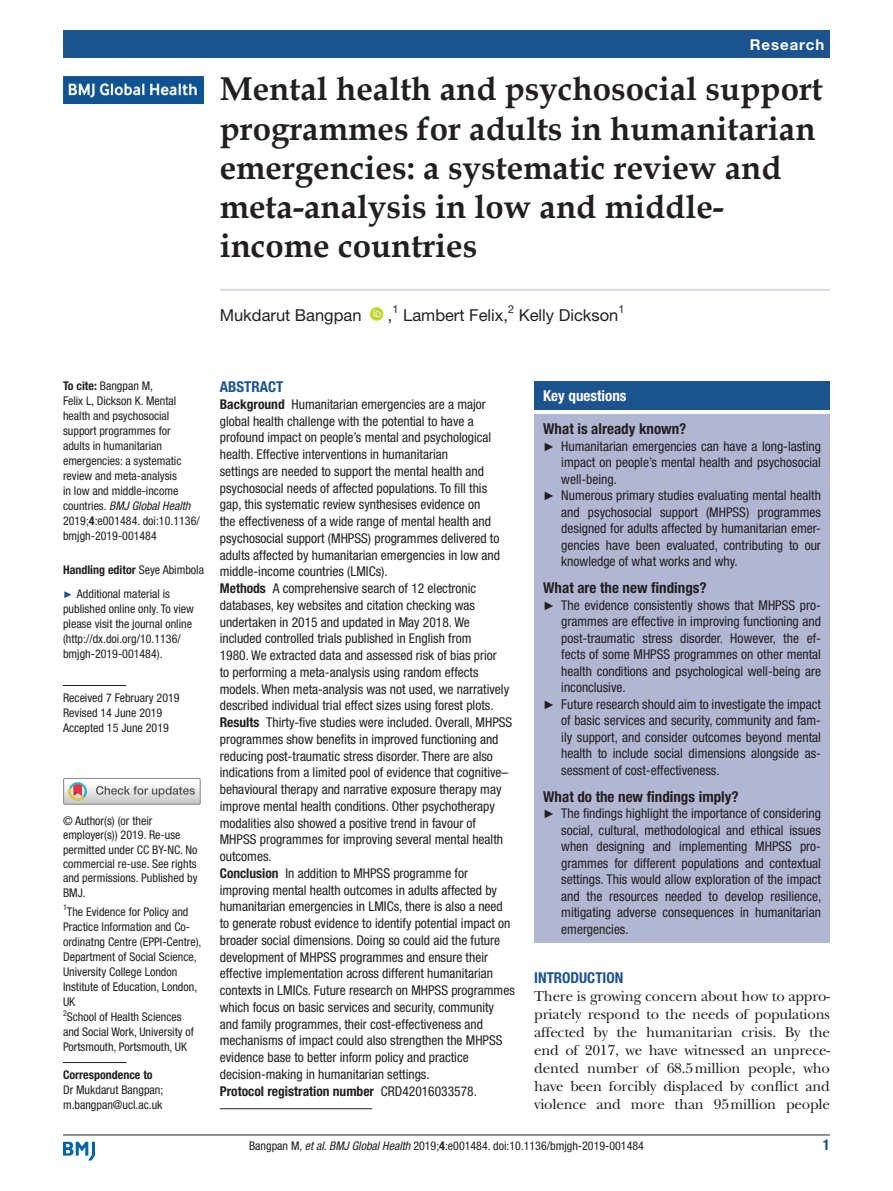
<style>
.page{position:relative;width:893px;height:1191px;background:#fff}
.page>*{position:absolute;margin:0;border:0;box-sizing:border-box;transform-origin:0 0}
.t1{font:700 33px/39px "Book Antiqua";color:#231f20}
.t2{font:16.5px "Helvetica Neue LT Std";color:#231f20}
.t3{font:15px/18px "New Baskerville";letter-spacing:-.015em;color:#231f20;text-align:justify}
.t4{font:700 condensed 15px "Helvetica Neue LT Std";color:#231f20}
.t5{font:700 condensed 15px "Helvetica Neue LT Std";color:#1b5391}
.t6{font:700 condensed 15px "Helvetica Neue LT Std";color:#fff}
.t7{font:700 15px "Helvetica Neue LT Std";letter-spacing:.065em;color:#fff}
.t8{font:condensed 13.5px/16.8px "Helvetica Neue LT Std";color:#231f20;text-align:justify}
.t9{font:condensed 12px/15px "Helvetica Neue LT Std";color:#231f20}
.t10{font:700 condensed 12px "Helvetica Neue LT Std";color:#231f20}
.t11{font:10.95px "Helvetica Neue LT Std";color:#231f20}
.s1{font-weight:700}
.s2{font-style:italic}
.s3{font-family:"Arial";font-stretch:normal;font-size:9.75px;color:#1b5391}
.s4{font-family:"Arial";font-stretch:normal;font-size:12px}
</style>
<div class="page">
<hr style="left:63px;top:1134px;width:767px;height:1px;background:#231f20">
<svg style="left:63px;top:1141px;width:32px;height:19px"></svg>
<div style="left:63px;top:778px;width:138px;height:27px;border:1px solid #969090"></div>
<svg style="left:64px;top:778px;width:136px;height:26px"></svg>
<hr style="left:220px;top:289px;width:610px;height:1px;background:#b1b7d3">
<svg style="left:370px;top:307px;width:13px;height:14px"></svg>
<div style="left:63px;top:31px;width:767px;height:27px;background:#1b5391"></div>
<hr style="left:63px;top:685px;width:63px;height:1px;background:#231f20">
<hr style="left:63px;top:1062px;width:64px;height:1px;background:#231f20">
<img style="left:63px;top:77px;width:141px;height:27px">
<div style="left:534px;top:381px;width:296px;height:29px;background:#1b5391"></div>
<div style="left:534px;top:414px;width:296px;height:528px;background:#b1b7d3"></div>
<hr style="left:220px;top:1108px;width:152px;height:1px;background:#231f20">
<p class="t7" style="left:750px;top:35px;width:76px">Research</p>
<h1 class="t1" style="left:220px;top:70px;width:605px">Mental health and psychosocial support programmes for adults in humanitarian emergencies: a systematic review and meta-analysis in low and middle&shy;income countries</h1>
<p class="t11" style="left:393px;top:303px;width:8px">1</p>
<p class="t2" style="left:403px;top:305px;width:106px">Lambert Felix,</p>
<p class="t11" style="left:508px;top:303px;width:8px">2</p>
<p class="t2" style="left:519px;top:305px;width:101px">Kelly Dickson</p>
<p class="t11" style="left:618px;top:303px;width:8px">1</p>
<p class="t2" style="left:220px;top:305px;width:143px">Mukdarut Bangpan</p>
<p class="t2" style="left:388px;top:305px;width:6px">,</p>
<p class="t9" style="left:63px;top:378px;width:138px"><span class="s1">To cite:</span> Bangpan M,<br>Felix L, Dickson K. Mental health and psychosocial support programmes for adults in humanitarian emergencies: a systematic review and meta-analysis<br>in low and middle-income countries. <span class="s2">BMJ Global Health<br></span>2019;<span class="s1">4</span>:e001484. doi:10.1136/ bmjgh-2019-001484</p>
<p class="t9" style="left:63px;top:558px;width:143px;line-height:24px"><span class="s1">Handling editor</span> Seye Abimbola <span class="s3">►</span> Additional material is</p>
<p class="t9" style="left:63px;top:601px;width:133px">published online only. To view please visit the journal online (http://dx.doi.org/10.1136/ bmjgh-2019-001484).</p>
<p class="t9" style="left:63px;top:690px;width:118px">Received 7 February 2019<br>Revised 14 June 2019<br>Accepted 15 June 2019</p>
<p class="t9" style="left:63px;top:813px;width:136px;line-height:14.4px">© Author(s) (or their employer(s)) 2019. Re-use permitted under CC BY-NC. No commercial re-use. See rights and permissions. Published by<br>BMJ.</p>
<p class="t9" style="left:63px;top:904px;width:140px"><sup>1</sup>The Evidence for Policy and<br>Practice Information and Co&shy;ordinatng Centre (EPPI-Centre),<br>Department of Social Science,<br>University College London<br>Institute of Education, London,<br>UK<br><sup>2</sup>School of Health Sciences<br>and Social Work, University of<br>Portsmouth, Portsmouth, UK</p>
<p class="t10" style="left:63px;top:1067px;width:91px">Correspondence to</p>
<p class="t9" style="left:63px;top:1082px;width:102px">Dr Mukdarut Bangpan; m.bangpan@ucl.ac.uk</p>
<p class="t5" style="left:220px;top:378px;width:49px">Abstract</p>
<p class="t8" style="left:220px;top:396px;width:297px;text-align:left"><span class="s1">Background</span> Humanitarian emergencies are a major global health challenge with the potential to have a profound impact on people’s mental and psychological health. Effective interventions in humanitarian<br>settings are needed to support the mental health and psychosocial needs of affected populations. To fill this<br>gap, this systematic review synthesises evidence on<br>the effectiveness of a wide range of mental health and psychosocial support (MHPSS) programmes delivered to adults affected by humanitarian emergencies in low and middle-income countries (LMICs).<br><span class="s1">Methods</span> A comprehensive search of 12 electronic databases, key websites and citation checking was undertaken in 2015 and updated in May 2018. We included controlled trials published in English from<br>1980. We extracted data and assessed risk of bias prior<br>to performing a meta-analysis using random effects models. When meta-analysis was not used, we narratively described individual trial effect sizes using forest plots.<br><span class="s1">Results</span> Thirty-five studies were included. Overall, MHPSS programmes show benefits in improved functioning and reducing post-traumatic stress disorder. There are also indications from a limited pool of evidence that cognitive– behavioural therapy and narrative exposure therapy may improve mental health conditions. Other psychotherapy modalities also showed a positive trend in favour of MHPSS programmes for improving several mental health outcomes.<br><span class="s1">Conclusion</span> In addition to MHPSS programme for improving mental health outcomes in adults affected by humanitarian emergencies in LMICs, there is also a need to generate robust evidence to identify potential impact on broader social dimensions. Doing so could aid the future development of MHPSS programmes and ensure their effective implementation across different humanitarian contexts in LMICs. Future research on MHPSS programmes which focus on basic services and security, community and family programmes, their cost-effectiveness and mechanisms of impact could also strengthen the MHPSS evidence base to better inform policy and practice decision-making in humanitarian settings.<br><span class="s1">Protocol registration number</span> CRD42016033578.</p>
<p class="t6" style="left:543px;top:387px;width:85px">Key questions</p>
<p class="t4" style="left:543px;top:419px;width:145px">What is already known?</p>
<p class="t8" style="left:543px;top:437px;width:279px"><span class="s4">►</span> Humanitarian emergencies can have a long-lasting</p>
<p class="t8" style="left:561px;top:454px;width:261px">impact on people’s mental health and psychosocial</p>
<p class="t8" style="left:561px;top:470px;width:57px">well-being.</p>
<p class="t8" style="left:543px;top:487px;width:279px"><span class="s4">►</span> Numerous primary studies evaluating mental health</p>
<p class="t8" style="left:561px;top:503px;width:261px">and psychosocial support (MHPSS) programmes</p>
<p class="t8" style="left:561px;top:520px;width:261px">designed for adults affected by humanitarian emer-</p>
<p class="t8" style="left:561px;top:536px;width:261px">gencies have been evaluated, contributing to our</p>
<p class="t8" style="left:561px;top:553px;width:178px">knowledge of what works and why.</p>
<p class="t4" style="left:543px;top:578px;width:165px">What are the new findings?</p>
<p class="t8" style="left:543px;top:596px;width:279px"><span class="s4">►</span> The evidence consistently shows that MHPSS pro-</p>
<p class="t8" style="left:561px;top:613px;width:261px">grammes are effective in improving functioning and</p>
<p class="t8" style="left:561px;top:629px;width:261px">post-traumatic stress disorder. However, the ef-</p>
<p class="t8" style="left:561px;top:646px;width:261px">fects of some MHPSS programmes on other mental</p>
<p class="t8" style="left:561px;top:662px;width:261px">health conditions and psychological well-being are</p>
<p class="t8" style="left:561px;top:679px;width:66px">inconclusive.</p>
<p class="t8" style="left:543px;top:695px;width:279px"><span class="s4">►</span> Future research should aim to investigate the impact</p>
<p class="t8" style="left:561px;top:712px;width:261px">of basic services and security, community and fam-</p>
<p class="t8" style="left:561px;top:728px;width:261px">ily support, and consider outcomes beyond mental</p>
<p class="t8" style="left:561px;top:745px;width:261px">health to include social dimensions alongside as-</p>
<p class="t8" style="left:561px;top:761px;width:160px">sessment of cost-effectiveness.</p>
<p class="t4" style="left:543px;top:787px;width:197px">What do the new findings imply?</p>
<p class="t8" style="left:561px;top:805px;width:262px;text-indent:-18px"><span class="s4">►</span> The findings highlight the importance of considering social, cultural, methodological and ethical issues when designing and implementing MHPSS pro&shy;grammes for different populations and contextual settings. This would allow exploration of the impact and the resources needed to develop resilience, mitigating adverse consequences in humanitarian emergencies.</p>
<p class="t5" style="left:534px;top:969px;width:91px">Introduction</p>
<p class="t3" style="left:534px;top:987px;width:297px">There is growing concern about how to appro&shy;priately respond to the needs of populations affected by the humanitarian crisis. By the end of 2017, we have witnessed an unprece&shy;dented number of 68.5million people, who have been forcibly displaced by conflict and violence and more than 95million people</p>
<p class="t9" style="left:249px;top:1137px;width:396px">Bangpan M, <span class="s2">et al</span>. <span class="s2">BMJ Global Health</span> 2019;<span class="s1">4</span>:e001484. doi:10.1136/bmjgh-2019-001484</p>
<p class="t5" style="left:823px;top:1135px;width:9px">1</p>
</div>
